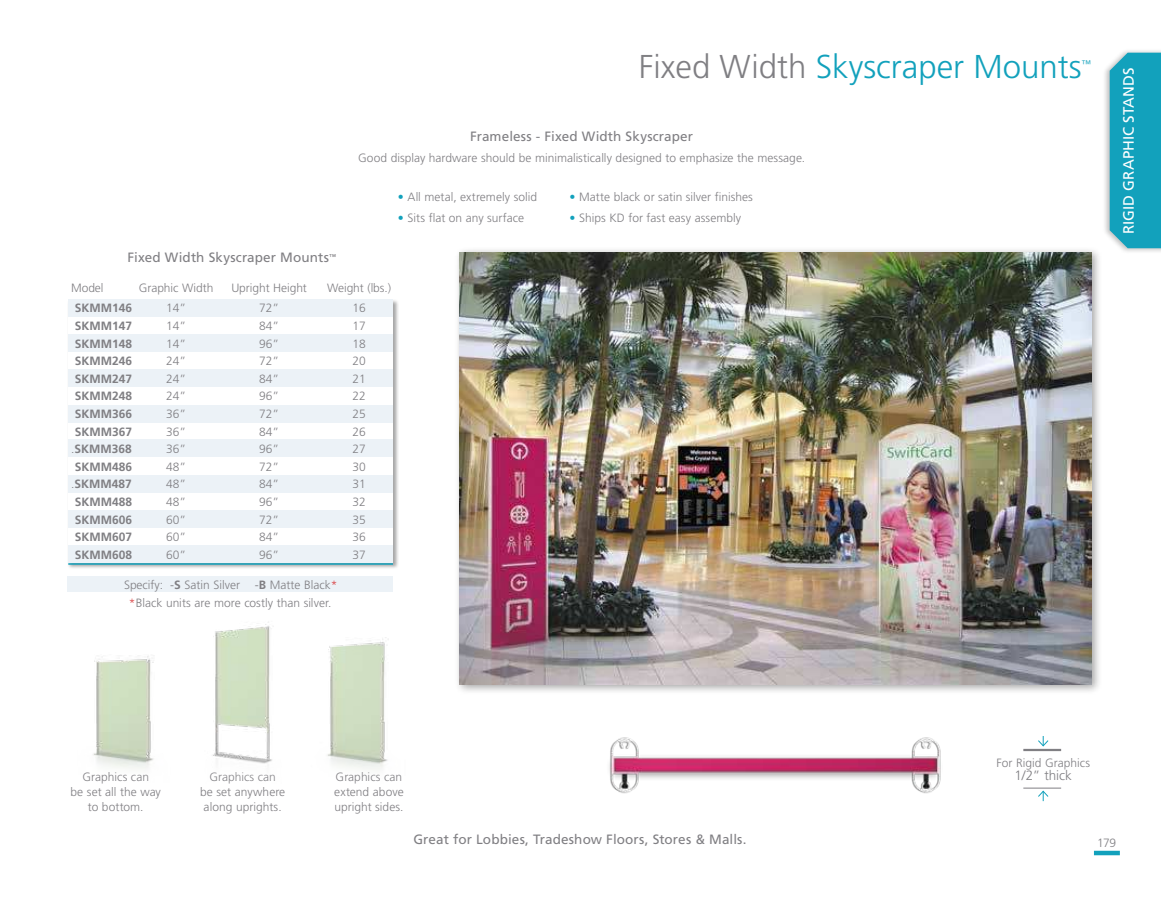
<style>
.page{position:relative;width:1161px;height:905px;background:#fff}
.page>*{position:absolute;margin:0;border:0;box-sizing:border-box;transform-origin:0 0}
.t1{font:300 33px "Frutiger";color:#12a1bc}
.t2{font:15px "Frutiger";color:#fff}
.t3{font:13.5px "Frutiger";letter-spacing:.01em;color:#807f83}
.t4{font:300 13.5px "Frutiger";letter-spacing:-.005em;color:#807f83}
.t5{font:300 12px/15px "Frutiger";color:#807f83;text-align:center}
.t6{font:700 12px "Frutiger";color:#807f83}
.t7{font:300 9.6px "Frutiger";color:#12a1bc}
.s1{color:#807f83}
.s2{color:#12a1bc}
.s3{font-weight:300}
.s4{font-weight:700}
.s5{color:#d93f41}
</style>
<div class="page">
<div style="left:454px;top:247px;width:648px;height:448px;background:#000;opacity:.35"></div>
<img style="left:460px;top:252px;width:631px;height:432px">
<img style="left:609px;top:737px;width:332px;height:57px">
<img style="left:93px;top:656px;width:61px;height:113px">
<img style="left:213px;top:622px;width:59px;height:142px">
<img style="left:327px;top:637px;width:62px;height:133px">
<div style="left:68px;top:299px;width:331px;height:270px;background:#000;opacity:.35"></div>
<div style="left:68px;top:299px;width:325px;height:264px;background:#fff"></div>
<div style="left:68px;top:334px;width:325px;height:18px;background:#ecf2f7"></div>
<div style="left:68px;top:369px;width:325px;height:17px;background:#ecf2f7"></div>
<div style="left:68px;top:299px;width:325px;height:17px;background:#ecf2f7"></div>
<div style="left:68px;top:405px;width:325px;height:17px;background:#ecf2f7"></div>
<hr style="left:68px;top:563px;width:325px;height:1px;background:#12a1bc">
<div style="left:68px;top:439px;width:325px;height:18px;background:#ecf2f7"></div>
<div style="left:68px;top:475px;width:325px;height:18px;background:#ecf2f7"></div>
<div style="left:68px;top:510px;width:325px;height:17px;background:#ecf2f7"></div>
<div style="left:68px;top:545px;width:325px;height:18px;background:#ecf2f7"></div>
<svg style="left:1038px;top:736px;width:11px;height:11px"></svg>
<hr style="left:1023px;top:787px;width:38px;height:1px;background:#807f83">
<hr style="left:1023px;top:748px;width:38px;height:3px;background:#807f83">
<svg style="left:1038px;top:790px;width:11px;height:11px"></svg>
<div style="left:67px;top:576px;width:326px;height:16px;background:#ecf2f7"></div>
<div style="left:1094px;top:850px;width:26px;height:5px;background:#12a1bc"></div>
<div style="left:1102px;top:48px;width:59px;height:206px;background:#000;opacity:.25"></div>
<div style="left:1110px;top:53px;width:51px;height:195px;background:#12a1bc"></div>
<h1 class="t1" style="left:639px;top:53px;width:444px"><span class="s1">Fixed Width</span> Skyscraper Mounts</h1>
<p class="t7" style="left:1082px;top:60px;width:11px">™</p>
<p class="t3" style="left:128px;top:251px;width:210px">Fixed Width Skyscraper Mounts<sup>™</sup></p>
<p class="t3" style="left:470px;top:130px;width:224px">Frameless - Fixed Width Skyscraper</p>
<p class="t5" style="left:358px;top:151px;width:449px">Good display hardware should be minimalistically designed to emphasize the message.</p>
<p class="t5" style="left:398px;top:190px;width:141px"><span class="s2">•</span> All metal, extremely solid</p>
<p class="t5" style="left:398px;top:211px;width:128px"><span class="s2">•</span> Sits flat on any surface</p>
<p class="t5" style="left:570px;top:190px;width:185px"><span class="s2">•</span> Matte black or satin silver finishes</p>
<p class="t5" style="left:570px;top:211px;width:173px"><span class="s2">•</span> Ships KD for fast easy assembly</p>
<p class="t5" style="left:71px;top:281px;width:34px">Model</p>
<p class="t5" style="left:139px;top:281px;width:76px">Graphic Width</p>
<p class="t5" style="left:231px;top:281px;width:77px">Upright Height</p>
<p class="t5" style="left:327px;top:281px;width:66px">Weight (lbs.)</p>
<p class="t6" style="left:75px;top:301px;width:59px">SKMM146</p>
<p class="t5" style="left:166px;top:301px;width:22px">14”</p>
<p class="t5" style="left:259px;top:301px;width:22px">72”</p>
<p class="t5" style="left:352px;top:301px;width:15px">16</p>
<p class="t6" style="left:75px;top:319px;width:59px">SKMM147</p>
<p class="t5" style="left:166px;top:319px;width:22px">14”</p>
<p class="t5" style="left:259px;top:319px;width:22px">84”</p>
<p class="t5" style="left:352px;top:319px;width:15px">17</p>
<p class="t6" style="left:75px;top:336px;width:59px">SKMM148</p>
<p class="t5" style="left:166px;top:337px;width:22px">14”</p>
<p class="t5" style="left:259px;top:337px;width:22px">96”</p>
<p class="t5" style="left:352px;top:337px;width:15px">18</p>
<p class="t6" style="left:75px;top:354px;width:59px">SKMM246</p>
<p class="t5" style="left:166px;top:354px;width:22px">24”</p>
<p class="t5" style="left:259px;top:354px;width:22px">72”</p>
<p class="t5" style="left:352px;top:354px;width:15px">20</p>
<p class="t6" style="left:75px;top:371px;width:59px">SKMM247</p>
<p class="t5" style="left:166px;top:372px;width:22px">24”</p>
<p class="t5" style="left:259px;top:372px;width:22px">84”</p>
<p class="t5" style="left:352px;top:372px;width:15px">21</p>
<p class="t6" style="left:75px;top:389px;width:59px">SKMM248</p>
<p class="t5" style="left:166px;top:389px;width:22px">24”</p>
<p class="t5" style="left:259px;top:389px;width:22px">96”</p>
<p class="t5" style="left:352px;top:389px;width:15px">22</p>
<p class="t6" style="left:75px;top:407px;width:59px">SKMM366</p>
<p class="t5" style="left:166px;top:407px;width:22px">36”</p>
<p class="t5" style="left:259px;top:407px;width:22px">72”</p>
<p class="t5" style="left:352px;top:407px;width:15px">25</p>
<p class="t6" style="left:75px;top:424px;width:59px">SKMM367</p>
<p class="t5" style="left:166px;top:425px;width:22px">36”</p>
<p class="t5" style="left:259px;top:425px;width:22px">84”</p>
<p class="t5" style="left:352px;top:425px;width:15px">26</p>
<p class="t6" style="left:71px;top:442px;width:62px"><span class="s3">.</span>SKMM368</p>
<p class="t5" style="left:166px;top:442px;width:22px">36”</p>
<p class="t5" style="left:259px;top:442px;width:22px">96”</p>
<p class="t5" style="left:352px;top:442px;width:15px">27</p>
<p class="t6" style="left:75px;top:459px;width:59px">SKMM486</p>
<p class="t5" style="left:166px;top:460px;width:22px">48”</p>
<p class="t5" style="left:259px;top:460px;width:22px">72”</p>
<p class="t5" style="left:352px;top:460px;width:15px">30</p>
<p class="t6" style="left:71px;top:477px;width:62px"><span class="s3">.</span>SKMM487</p>
<p class="t5" style="left:166px;top:477px;width:22px">48”</p>
<p class="t5" style="left:259px;top:477px;width:22px">84”</p>
<p class="t5" style="left:352px;top:477px;width:15px">31</p>
<p class="t6" style="left:75px;top:495px;width:59px">SKMM488</p>
<p class="t5" style="left:166px;top:495px;width:22px">48”</p>
<p class="t5" style="left:259px;top:495px;width:22px">96”</p>
<p class="t5" style="left:352px;top:495px;width:15px">32</p>
<p class="t6" style="left:75px;top:512px;width:59px">SKMM606</p>
<p class="t5" style="left:166px;top:513px;width:22px">60”</p>
<p class="t5" style="left:259px;top:513px;width:22px">72”</p>
<p class="t5" style="left:352px;top:513px;width:15px">35</p>
<p class="t6" style="left:75px;top:530px;width:59px">SKMM607</p>
<p class="t5" style="left:166px;top:530px;width:22px">60”</p>
<p class="t5" style="left:259px;top:530px;width:22px">84”</p>
<p class="t5" style="left:352px;top:530px;width:15px">36</p>
<p class="t6" style="left:75px;top:547px;width:59px">SKMM608</p>
<p class="t5" style="left:166px;top:548px;width:22px">60”</p>
<p class="t5" style="left:259px;top:548px;width:22px">96”</p>
<p class="t5" style="left:352px;top:548px;width:15px">37</p>
<p class="t5" style="left:124px;top:576px;width:215px;line-height:18.1px">Specify: -<span class="s4">S</span> Satin Silver -<span class="s4">B</span> Matte Black<span class="s5">* *</span>Black units are more costly than silver.</p>
<p class="t2" style="left:1122px;top:234px;width:168px;rotate:-90deg">RIGID GRAPHIC STANDS</p>
<p class="t5" style="left:71px;top:770px;width:92px">Graphics can<br>be set all the way to bottom.</p>
<p class="t5" style="left:200px;top:770px;width:87px">Graphics can<br>be set anywhere along uprights.</p>
<p class="t5" style="left:334px;top:770px;width:71px;text-align:justify">Graphics can extend above upright sides.</p>
<p class="t3" style="left:413px;top:834px;width:335px">Great for Lobbies, Tradeshow Floors, Stores &amp; Malls.</p>
<p class="t5" style="left:996px;top:756px;width:95px">For Rigid Graphics</p>
<p class="t4" style="left:1015px;top:770px;width:59px">1/2” thick</p>
<p class="t5" style="left:1097px;top:836px;width:21px">179</p>
</div>
